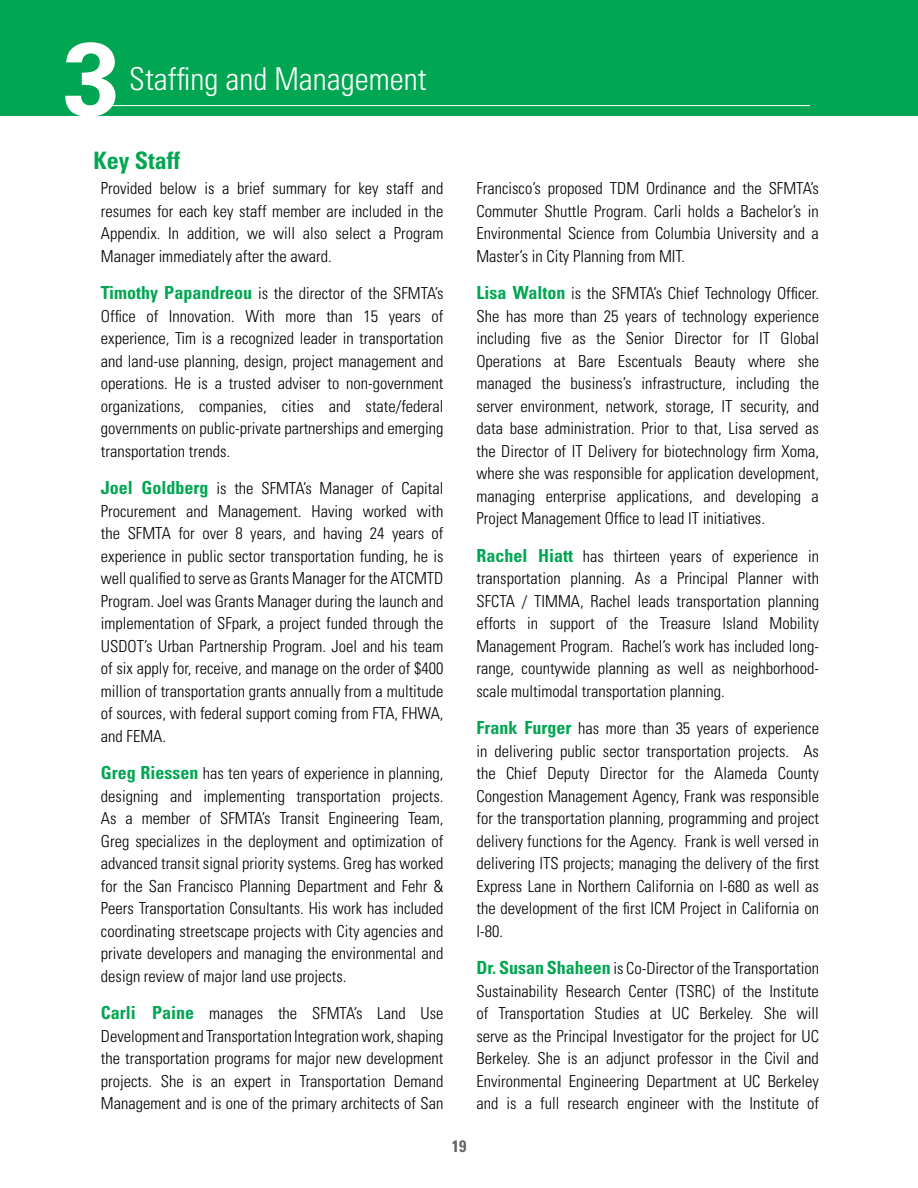
<style>
.page{position:relative;width:918px;height:1188px;background:#fff}
.page>*{position:absolute;margin:0;border:0;box-sizing:border-box;transform-origin:0 0}
.t1{font:700 103.5px "Univers";color:#fff}
.t2{font:300 condensed 31.5px "Univers";color:#fff}
.t3{font:700 condensed 24px "Univers";color:#00a651}
.t4{font:300 condensed 16.5px/22.5px "Univers";color:#000;text-align:justify}
.t5{font:700 condensed 16.5px "Univers";color:#636466}
.s1{font-weight:700;font-size:18px;color:#00a651}
</style>
<div class="page">
<div style="left:0;top:0;width:918px;height:115px;background:#00a651"></div>
<hr style="left:101px;top:105px;width:709px;height:1px;background:#fff">
<h1 class="t1" style="left:63px;top:18px;width:59px">3</h1>
<h2 class="t2" style="left:129px;top:60px;width:299px">Staffing and Management</h2>
<h3 class="t3" style="left:93px;top:146px;width:88px">Key Staff</h3>
<p class="t4" style="left:101px;top:177px;width:344px">Provided below is a brief summary for key staff and resumes for each key staff member are included in the Appendix. In addition, we will also select a Program Manager immediately after the award.</p>
<p class="t4" style="left:101px;top:282px;width:344px"><span class="s1">Timothy Papandreou</span> is the director of the SFMTA’s Office of Innovation. With more than 15 years of experience, Tim is a recognized leader in transportation and land-use planning, design, project management and operations. He is a trusted adviser to non-government organizations, companies, cities and state/federal governments on public-private partnerships and emerging transportation trends.</p>
<p class="t4" style="left:101px;top:477px;width:344px"><span class="s1">Joel Goldberg</span> is the SFMTA’s Manager of Capital Procurement and Management. Having worked with the SFMTA for over 8 years, and having 24 years of experience in public sector transportation funding, he is well qualified to serve as Grants Manager for the ATCMTD Program. Joel was Grants Manager during the launch and implementation of SFpark, a project funded through the USDOT’s Urban Partnership Program. Joel and his team of six apply for, receive, and manage on the order of $400 million of transportation grants annually from a multitude of sources, with federal support coming from FTA, FHWA, and FEMA.</p>
<p class="t4" style="left:101px;top:762px;width:344px"><span class="s1">Greg Riessen</span> has ten years of experience in planning, designing and implementing transportation projects.<br>As a member of SFMTA’s Transit Engineering Team, Greg specializes in the deployment and optimization of advanced transit signal priority systems. Greg has worked for the San Francisco Planning Department and Fehr &amp; Peers Transportation Consultants. His work has included coordinating streetscape projects with City agencies and private developers and managing the environmental and design review of major land use projects.</p>
<p class="t4" style="left:101px;top:1002px;width:344px"><span class="s1">Carli Paine</span> manages the SFMTA’s Land Use Development and Transportation Integration work, shaping the transportation programs for major new development projects. She is an expert in Transportation Demand Management and is one of the primary architects of San</p>
<p class="t4" style="left:476px;top:177px;width:344px">Francisco’s proposed TDM Ordinance and the SFMTA’s Commuter Shuttle Program. Carli holds a Bachelor’s in Environmental Science from Columbia University and a Master’s in City Planning from MIT.</p>
<p class="t4" style="left:476px;top:282px;width:344px"><span class="s1">Lisa Walton</span> is the SFMTA’s Chief Technology Officer.<br>She has more than 25 years of technology experience including five as the Senior Director for IT Global Operations at Bare Escentuals Beauty where she managed the business’s infrastructure, including the server environment, network, storage, IT security, and data base administration. Prior to that, Lisa served as the Director of IT Delivery for biotechnology firm Xoma, where she was responsible for application development, managing enterprise applications, and developing a Project Management Office to lead IT initiatives.</p>
<p class="t4" style="left:476px;top:545px;width:344px"><span class="s1">Rachel Hiatt</span> has thirteen years of experience in transportation planning. As a Principal Planner with SFCTA / TIMMA, Rachel leads transportation planning efforts in support of the Treasure Island Mobility Management Program. Rachel’s work has included long&shy;range, countywide planning as well as neighborhood&shy;scale multimodal transportation planning.</p>
<p class="t4" style="left:476px;top:717px;width:344px"><span class="s1">Frank Furger</span> has more than 35 years of experience in delivering public sector transportation projects. As the Chief Deputy Director for the Alameda County Congestion Management Agency, Frank was responsible for the transportation planning, programming and project delivery functions for the Agency. Frank is well versed in delivering ITS projects; managing the delivery of the first Express Lane in Northern California on I-680 as well as the development of the first ICM Project in California on I-80.</p>
<p class="t4" style="left:476px;top:957px;width:344px"><span class="s1">Dr. Susan Shaheen</span> is Co-Director of the Transportation Sustainability Research Center (TSRC) of the Institute of Transportation Studies at UC Berkeley. She will serve as the Principal Investigator for the project for UC Berkeley. She is an adjunct professor in the Civil and Environmental Engineering Department at UC Berkeley and is a full research engineer with the Institute of</p>
<p class="t5" style="left:452px;top:1136px;width:16px">19</p>
</div>
